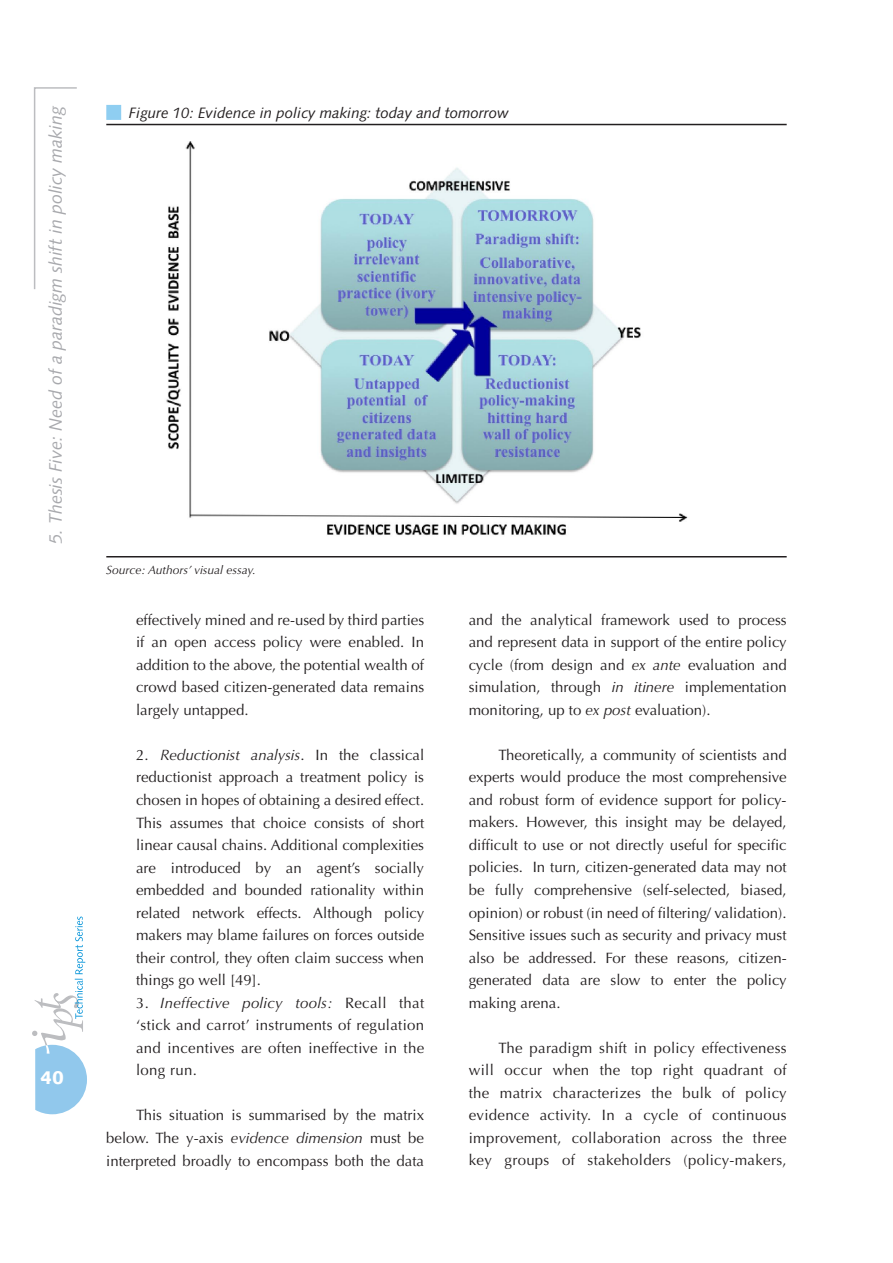
<style>
.page{position:relative;width:893px;height:1263px;background:#fff}
.page>*{position:absolute;margin:0;border:0;box-sizing:border-box;transform-origin:0 0}
.t1{font:900 18.3px "Syntax";color:#fff}
.t2{font:italic 18px "Syntax";letter-spacing:-.015em;color:#a8a9ad}
.t3{font:15px/22.5px "Optima";color:#231f20;text-align:justify}
.t4{font:italic 15px "Syntax";color:#231f20}
.t5{font:italic 12px "Optima";color:#231f20}
.s1{font-style:italic}
</style>
<div class="page">
<svg style="left:32px;top:916px;width:55px;height:198px"></svg>
<svg style="left:34px;top:87px;width:43px;height:203px"></svg>
<div style="left:106px;top:105px;width:15px;height:15px;background:#8fcef1"></div>
<hr style="left:106px;top:124px;width:681px;height:1px;background:#231f20">
<hr style="left:106px;top:556px;width:681px;height:1px;background:#231f20">
<img style="left:166px;top:142px;width:522px;height:394px">
<p class="t2" style="left:45px;top:544px;width:439px;rotate:-90deg">5. Thesis Five: Need of a paradigm shift in policy making</p>
<p class="t1" style="left:40px;top:1067px;width:25px">40</p>
<p class="t4" style="left:129px;top:104px;width:382px">Figure 10: Evidence in policy making: today and tomorrow</p>
<p class="t5" style="left:106px;top:563px;width:151px">Source: Authors’ visual essay.</p>
<p class="t3" style="left:136px;top:609px;width:290px">effectively mined and re-used by third parties if an open access policy were enabled. In addition to the above, the potential wealth of crowd based citizen-generated data remains largely untapped.</p>
<p class="t3" style="left:136px;top:744px;width:290px">2. <span class="s1">Reductionist analysis</span>. In the classical reductionist approach a treatment policy is chosen in hopes of obtaining a desired effect.<br>This assumes that choice consists of short linear causal chains. Additional complexities are introduced by an agent’s socially embedded and bounded rationality within related network effects. Although policy makers may blame failures on forces outside their control, they often claim success when things go well [49].</p>
<p class="t3" style="left:136px;top:992px;width:290px">3. <span class="s1">Ineffective policy tools:</span> Recall that ‘stick and carrot’ instruments of regulation and incentives are often ineffective in the long run.</p>
<p class="t3" style="left:106px;top:1104px;width:319px;text-indent:30px">This situation is summarised by the matrix below. The y-axis <span class="s1">evidence dimension</span> must be interpreted broadly to encompass both the data</p>
<p class="t3" style="left:469px;top:608px;width:319px">and the analytical framework used to process and represent data in support of the entire policy cycle (from design and <span class="s1">ex ante</span> evaluation and simulation, through <span class="s1">in itinere</span> implementation monitoring, up to <span class="s1">ex post</span> evaluation).</p>
<p class="t3" style="left:469px;top:744px;width:319px;text-indent:30px">Theoretically, a community of scientists and experts would produce the most comprehensive and robust form of evidence support for policy&shy;makers. However, this insight may be delayed, difficult to use or not directly useful for specific policies. In turn, citizen-generated data may not be fully comprehensive (self-selected, biased, opinion) or robust (in need of filtering/ validation).<br>Sensitive issues such as security and privacy must also be addressed. For these reasons, citizen&shy;generated data are slow to enter the policy making arena.</p>
<p class="t3" style="left:469px;top:1036px;width:319px;text-indent:30px">The paradigm shift in policy effectiveness will occur when the top right quadrant of the matrix characterizes the bulk of policy evidence activity. In a cycle of continuous improvement, collaboration across the three key groups of stakeholders (policy-makers,</p>
</div>
